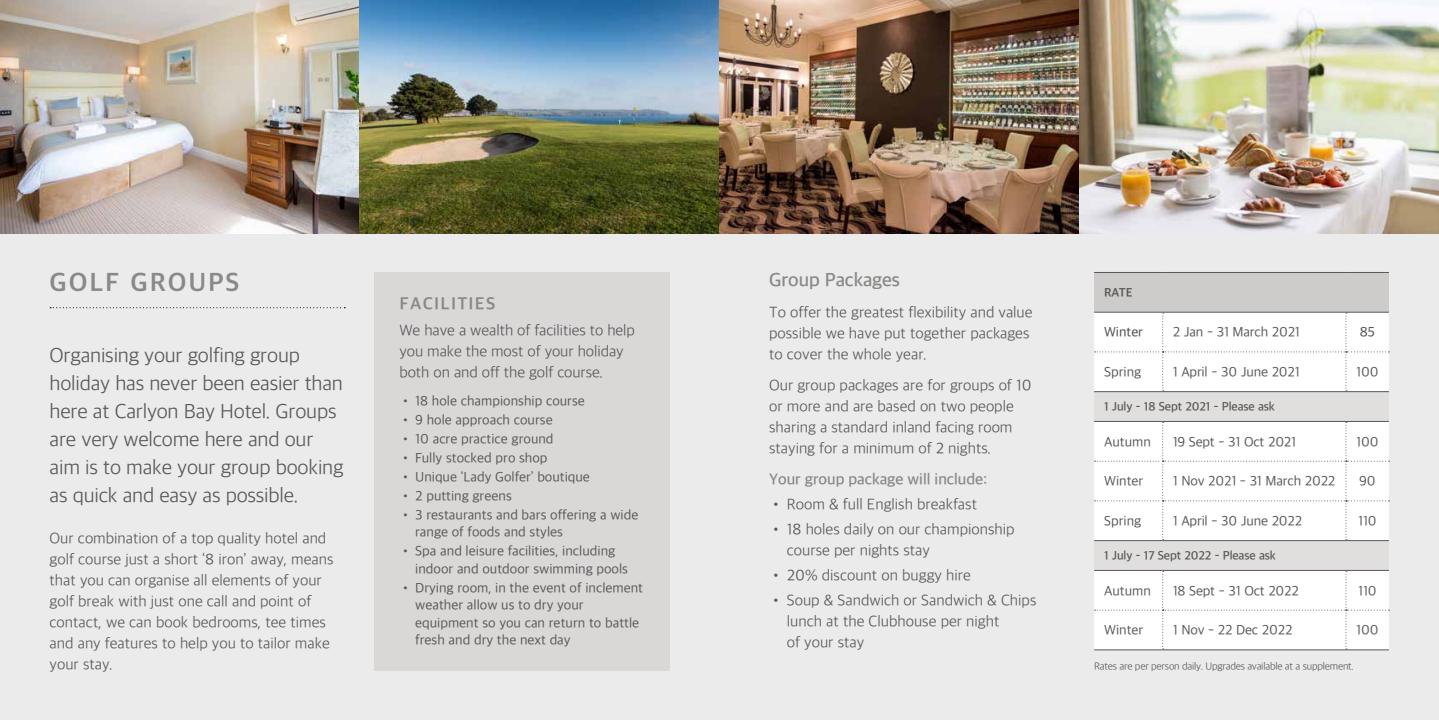
<style>
.page{position:relative;width:1439px;height:720px;background:#fff}
.page>*{position:absolute;margin:0;border:0;box-sizing:border-box;transform-origin:0 0}
.t1{font:700 26.25px "Apple SD Gothic Neo";letter-spacing:.07em;color:#898987}
.t2{font:300 21px/28px "Apple SD Gothic Neo";letter-spacing:-.01em;color:#58585a}
.t3{font:600 19.25px "Apple SD Gothic Neo";color:#898987}
.t4{font:700 17.5px "Apple SD Gothic Neo";letter-spacing:.07em;color:#898987}
.t5{font:300 15.75px/21px "Apple SD Gothic Neo";color:#58585a}
.t6{font:600 15.75px "Apple SD Gothic Neo";color:#898987}
.t7{font:14px/17.5px "Apple SD Gothic Neo";color:#58585a}
.t8{font:500 14px "Apple SD Gothic Neo";color:#58585a}
.t9{font:600 12.25px "Apple SD Gothic Neo";letter-spacing:-.01em;color:#58585a}
.t10{font:700 12.25px "Apple SD Gothic Neo";color:#58585a}
.t11{font:300 10.5px "Apple SD Gothic Neo";letter-spacing:-.02em;color:#58585a}
</style>
<div class="page">
<div style="left:0;top:0;width:1439px;height:719px;background:#ecebeb"></div>
<div style="left:375px;top:272px;width:295px;height:398px;background:#dad8d7"></div>
<svg style="left:50px;top:307px;width:295px;height:1px"></svg>
<img style="left:0;top:0;width:360px;height:233px">
<img style="left:360px;top:0;width:359px;height:233px">
<img style="left:719px;top:0;width:360px;height:233px">
<img style="left:1079px;top:0;width:360px;height:233px">
<div style="left:1094px;top:272px;width:295px;height:40px;background:#cecccb"></div>
<div style="left:1094px;top:392px;width:295px;height:177px;background:#e0dfde"></div>
<hr style="left:1094px;top:272px;width:68px;height:1px;background:#58585a">
<hr style="left:1162px;top:272px;width:184px;height:1px;background:#58585a">
<hr style="left:1346px;top:272px;width:43px;height:1px;background:#58585a">
<div style="left:1094px;top:422px;width:295px;height:118px;background:#fff"></div>
<div style="left:1094px;top:312px;width:295px;height:79px;background:#fff"></div>
<hr style="left:1094px;top:649px;width:68px;height:1px;background:#58585a">
<hr style="left:1162px;top:649px;width:184px;height:1px;background:#58585a">
<hr style="left:1346px;top:649px;width:43px;height:1px;background:#58585a">
<div style="left:1094px;top:570px;width:295px;height:79px;background:#fff"></div>
<hr style="left:1094px;top:311px;width:68px;height:1px;background:#58585a">
<hr style="left:1162px;top:311px;width:184px;height:1px;background:#58585a">
<hr style="left:1346px;top:311px;width:43px;height:1px;background:#58585a">
<hr style="left:1094px;top:391px;width:68px;height:1px;background:#58585a">
<hr style="left:1162px;top:391px;width:184px;height:1px;background:#58585a">
<hr style="left:1346px;top:391px;width:43px;height:1px;background:#58585a">
<hr style="left:1094px;top:421px;width:68px;height:1px;background:#58585a">
<hr style="left:1162px;top:421px;width:184px;height:1px;background:#58585a">
<hr style="left:1346px;top:421px;width:43px;height:1px;background:#58585a">
<hr style="left:1094px;top:540px;width:68px;height:1px;background:#58585a">
<hr style="left:1162px;top:540px;width:184px;height:1px;background:#58585a">
<hr style="left:1346px;top:540px;width:43px;height:1px;background:#58585a">
<hr style="left:1094px;top:569px;width:68px;height:1px;background:#58585a">
<hr style="left:1162px;top:569px;width:184px;height:1px;background:#58585a">
<hr style="left:1346px;top:569px;width:43px;height:1px;background:#58585a">
<h1 class="t1" style="left:50px;top:268px;width:191px">GOLF GROUPS</h1>
<h2 class="t2" style="left:50px;top:343px;width:295px">Organising your golfing group holiday has never been easier than here at Carlyon Bay Hotel. Groups are very welcome here and our aim is to make your group booking as quick and easy as possible.</h2>
<p class="t5" style="left:50px;top:528px;width:285px">Our combination of a top quality hotel and golf course just a short ‘8 iron’ away, means that you can organise all elements of your golf break with just one call and point of contact, we can book bedrooms, tee times and any features to help you to tailor make your stay.</p>
<p class="t4" style="left:399px;top:294px;width:98px">FACILITIES</p>
<p class="t5" style="left:399px;top:321px;width:237px">We have a wealth of facilities to help you make the most of your holiday both on and off the golf course.</p>
<p class="t7" style="left:399px;top:393px;width:187px">• 18 hole championship course</p>
<p class="t7" style="left:399px;top:412px;width:155px">• 9 hole approach course</p>
<p class="t7" style="left:399px;top:430px;width:156px">• 10 acre practice ground</p>
<p class="t7" style="left:399px;top:449px;width:150px">• Fully stocked pro shop</p>
<p class="t7" style="left:399px;top:468px;width:192px">• Unique ‘Lady Golfer’ boutique</p>
<p class="t7" style="left:399px;top:487px;width:114px">• 2 putting greens</p>
<p class="t7" style="left:415px;top:506px;width:225px;text-indent:-16px">• 3 restaurants and bars offering a wide range of foods and styles</p>
<p class="t7" style="left:415px;top:543px;width:214px;text-indent:-16px">• Spa and leisure facilities, including indoor and outdoor swimming pools</p>
<p class="t7" style="left:415px;top:579px;width:229px;text-indent:-16px">• Drying room, in the event of inclement weather allow us to dry your equipment so you can return to battle fresh and dry the next day</p>
<p class="t3" style="left:769px;top:269px;width:132px">Group Packages</p>
<p class="t5" style="left:769px;top:302px;width:265px">To offer the greatest flexibility and value possible we have put together packages to cover the whole year.</p>
<p class="t5" style="left:769px;top:375px;width:264px">Our group packages are for groups of 10 or more and are based on two people sharing a standard inland facing room staying for a minimum of 2 nights.</p>
<p class="t6" style="left:769px;top:470px;width:220px">Your group package will include:</p>
<p class="t5" style="left:769px;top:494px;width:209px">• Room &amp; full English breakfast</p>
<p class="t5" style="left:787px;top:519px;width:229px;text-indent:-18px">• 18 holes daily on our championship course per nights stay</p>
<p class="t5" style="left:769px;top:565px;width:203px">• 20% discount on buggy hire</p>
<p class="t5" style="left:787px;top:590px;width:251px;text-indent:-18px">• Soup &amp; Sandwich or Sandwich &amp; Chips lunch at the Clubhouse per night<br>of your stay</p>
<p class="t10" style="left:1104px;top:286px;width:30px">RATE</p>
<p class="t8" style="left:1104px;top:324px;width:40px">Winter</p>
<p class="t7" style="left:1172px;top:324px;width:129px">2 Jan - 31 March 2021</p>
<p class="t8" style="left:1360px;top:324px;width:16px">85</p>
<p class="t7" style="left:1104px;top:364px;width:39px">Spring</p>
<p class="t7" style="left:1172px;top:364px;width:129px">1 April - 30 June 2021</p>
<p class="t7" style="left:1356px;top:364px;width:24px">100</p>
<p class="t9" style="left:1104px;top:400px;width:172px">1 July - 18 Sept 2021 - Please ask</p>
<p class="t7" style="left:1104px;top:433px;width:48px">Autumn</p>
<p class="t7" style="left:1172px;top:433px;width:125px">19 Sept - 31 Oct 2021</p>
<p class="t7" style="left:1356px;top:433px;width:24px">100</p>
<p class="t7" style="left:1104px;top:473px;width:41px">Winter</p>
<p class="t7" style="left:1172px;top:473px;width:164px">1 Nov 2021 - 31 March 2022</p>
<p class="t7" style="left:1359px;top:473px;width:18px">90</p>
<p class="t7" style="left:1104px;top:513px;width:39px">Spring</p>
<p class="t7" style="left:1172px;top:513px;width:131px">1 April - 30 June 2022</p>
<p class="t7" style="left:1358px;top:513px;width:20px">110</p>
<p class="t9" style="left:1104px;top:549px;width:173px">1 July - 17 Sept 2022 - Please ask</p>
<p class="t7" style="left:1104px;top:582px;width:48px">Autumn</p>
<p class="t7" style="left:1172px;top:582px;width:128px">18 Sept - 31 Oct 2022</p>
<p class="t7" style="left:1358px;top:582px;width:20px">110</p>
<p class="t7" style="left:1104px;top:622px;width:41px">Winter</p>
<p class="t7" style="left:1172px;top:622px;width:121px">1 Nov - 22 Dec 2022</p>
<p class="t7" style="left:1356px;top:622px;width:24px">100</p>
<p class="t11" style="left:1094px;top:660px;width:261px">Rates are per person daily. Upgrades available at a supplement.</p>
</div>
